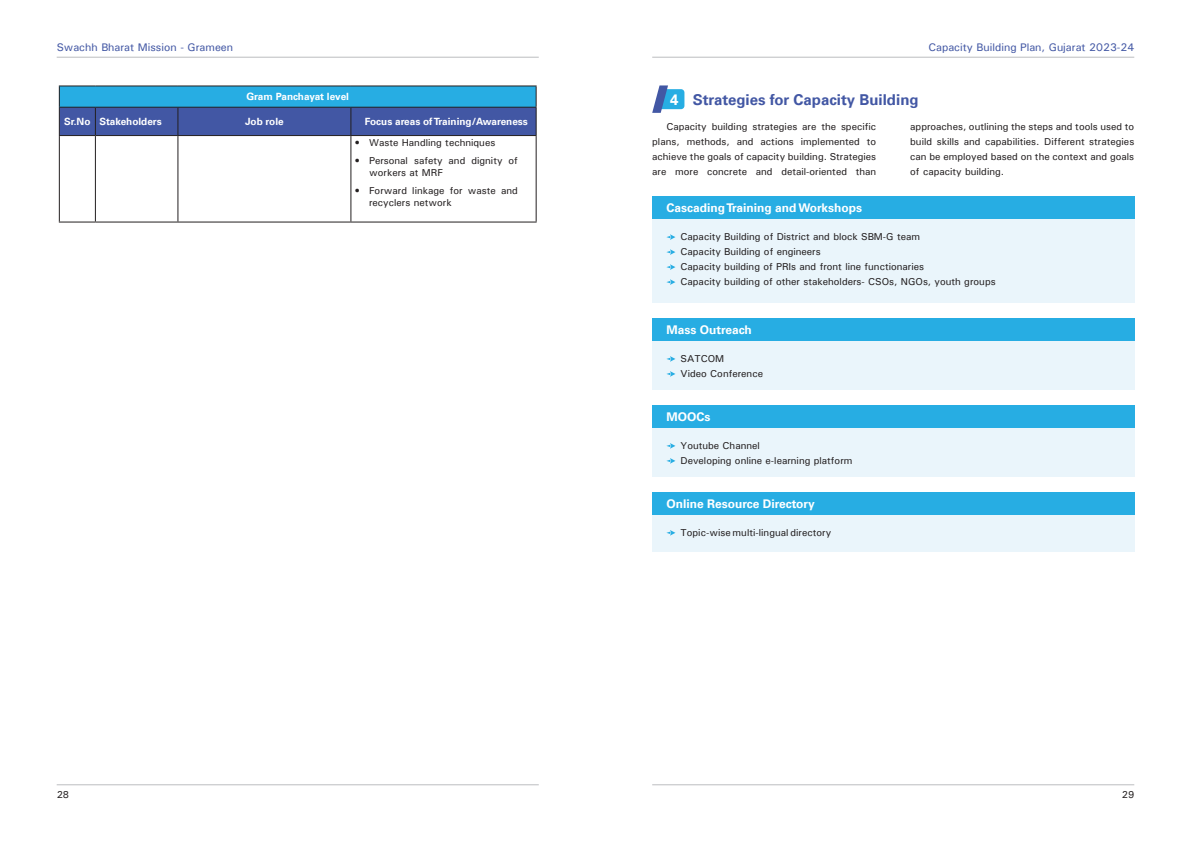
<style>
.page{position:relative;width:1191px;height:842px;background:#fff}
.page>*{position:absolute;margin:0;border:0;box-sizing:border-box;transform-origin:0 0}
.t1{font:700 15px "Univers LT";color:#4257a4}
.t2{font:700 15px "Univers LT";color:#fff}
.t3{font:700 12px "Univers LT";color:#fff}
.t4{font:500 11px "Univers";color:#4257a4}
.t5{font:500 10px/15px "Univers";color:#231f20}
.t6{font:700 10px "Univers LT";color:#fff}
</style>
<div class="page">
<hr style="left:57px;top:57px;width:482px;height:1px;background:#bcbdc0">
<hr style="left:57px;top:784px;width:482px;height:1px;background:#bcbdc0">
<hr style="left:652px;top:57px;width:482px;height:1px;background:#bcbdc0">
<hr style="left:652px;top:784px;width:482px;height:1px;background:#bcbdc0">
<hr style="left:59px;top:85px;width:36px;height:1px;background:#231f20">
<hr style="left:95px;top:85px;width:83px;height:1px;background:#231f20">
<hr style="left:178px;top:85px;width:173px;height:1px;background:#231f20">
<hr style="left:351px;top:85px;width:185px;height:1px;background:#231f20">
<svg style="left:59px;top:86px;width:477px;height:49px;background:#3578b9"></svg>
<hr style="left:59px;top:135px;width:36px;height:1px;background:#231f20">
<hr style="left:59px;top:136px;width:1px;height:86px;background:#231f20">
<hr style="left:95px;top:135px;width:83px;height:1px;background:#231f20">
<hr style="left:95px;top:136px;width:1px;height:86px;background:#231f20">
<hr style="left:178px;top:135px;width:173px;height:1px;background:#231f20">
<hr style="left:177px;top:136px;width:1px;height:86px;background:#231f20">
<hr style="left:351px;top:135px;width:185px;height:1px;background:#231f20">
<hr style="left:350px;top:136px;width:1px;height:86px;background:#231f20">
<hr style="left:535px;top:136px;width:1px;height:86px;background:#231f20">
<hr style="left:59px;top:222px;width:36px;height:1px;background:#231f20">
<hr style="left:95px;top:222px;width:83px;height:1px;background:#231f20">
<hr style="left:178px;top:222px;width:173px;height:1px;background:#231f20">
<hr style="left:351px;top:222px;width:185px;height:1px;background:#231f20">
<div style="left:652px;top:219px;width:482px;height:84px;background:#eaf5fb"></div>
<div style="left:652px;top:196px;width:482px;height:23px;background:#27ade3"></div>
<svg style="left:666px;top:234px;width:9px;height:6px"></svg>
<svg style="left:666px;top:249px;width:9px;height:6px"></svg>
<svg style="left:666px;top:264px;width:9px;height:6px"></svg>
<svg style="left:666px;top:279px;width:9px;height:6px"></svg>
<svg style="left:652px;top:318px;width:482px;height:72px;background:#abddf3"></svg>
<svg style="left:652px;top:405px;width:482px;height:72px;background:#abddf3"></svg>
<svg style="left:652px;top:492px;width:482px;height:59px;background:#9dd8f1"></svg>
<svg style="left:652px;top:85px;width:32px;height:28px"></svg>
<p class="t4" style="left:57px;top:40px;width:178px">Swachh Bharat Mission - Grameen</p>
<p class="t4" style="left:928px;top:40px;width:207px">Capacity Building Plan, Gujarat 2023-24</p>
<p class="t6" style="left:246px;top:91px;width:104px">Gram Panchayat level</p>
<p class="t2" style="left:670px;top:91px;width:10px">4</p>
<p class="t1" style="left:692px;top:91px;width:227px">Strategies for Capacity Building</p>
<p class="t6" style="left:64px;top:116px;width:28px">Sr.No</p>
<p class="t6" style="left:99px;top:116px;width:64px">Stakeholders</p>
<p class="t6" style="left:245px;top:116px;width:40px">Job role</p>
<p class="t6" style="left:365px;top:116px;width:165px">Focus areas of Training/Awareness</p>
<p class="t5" style="left:355px;top:135px;width:142px">• Waste Handling techniques</p>
<p class="t5" style="left:369px;top:154px;width:150px;line-height:12px;text-indent:-14px">• Personal safety and dignity of workers at MRF</p>
<p class="t5" style="left:369px;top:184px;width:150px;line-height:12px;text-indent:-14px">• Forward linkage for waste and recyclers network</p>
<p class="t5" style="left:652px;top:119px;width:225px;text-align:justify;text-indent:14px">Capacity building strategies are the specific plans, methods, and actions implemented to achieve the goals of capacity building. Strategies are more concrete and detail-oriented than</p>
<p class="t5" style="left:910px;top:119px;width:225px;text-align:justify">approaches, outlining the steps and tools used to build skills and capabilities. Different strategies can be employed based on the context and goals of capacity building.</p>
<p class="t3" style="left:666px;top:201px;width:197px">Cascading Training and Workshops</p>
<p class="t5" style="left:680px;top:229px;width:241px">Capacity Building of District and block SBM-G team</p>
<p class="t5" style="left:680px;top:244px;width:142px">Capacity Building of engineers</p>
<p class="t5" style="left:680px;top:259px;width:245px">Capacity building of PRIs and front line functionaries</p>
<p class="t5" style="left:680px;top:274px;width:317px">Capacity building of other stakeholders- CSOs, NGOs, youth groups</p>
<p class="t3" style="left:666px;top:322px;width:87px">Mass Outreach</p>
<p class="t5" style="left:680px;top:351px;width:45px">SATCOM</p>
<p class="t5" style="left:680px;top:366px;width:84px">Video Conference</p>
<p class="t3" style="left:666px;top:409px;width:46px">MOOCs</p>
<p class="t5" style="left:680px;top:438px;width:81px">Youtube Channel</p>
<p class="t5" style="left:680px;top:453px;width:173px">Developing online e-learning platform</p>
<p class="t3" style="left:666px;top:496px;width:150px">Online Resource Directory</p>
<p class="t5" style="left:680px;top:524px;width:152px">Topic-wise multi-lingual directory</p>
<p class="t5" style="left:57px;top:787px;width:14px">28</p>
<p class="t5" style="left:1121px;top:787px;width:14px">29</p>
</div>
